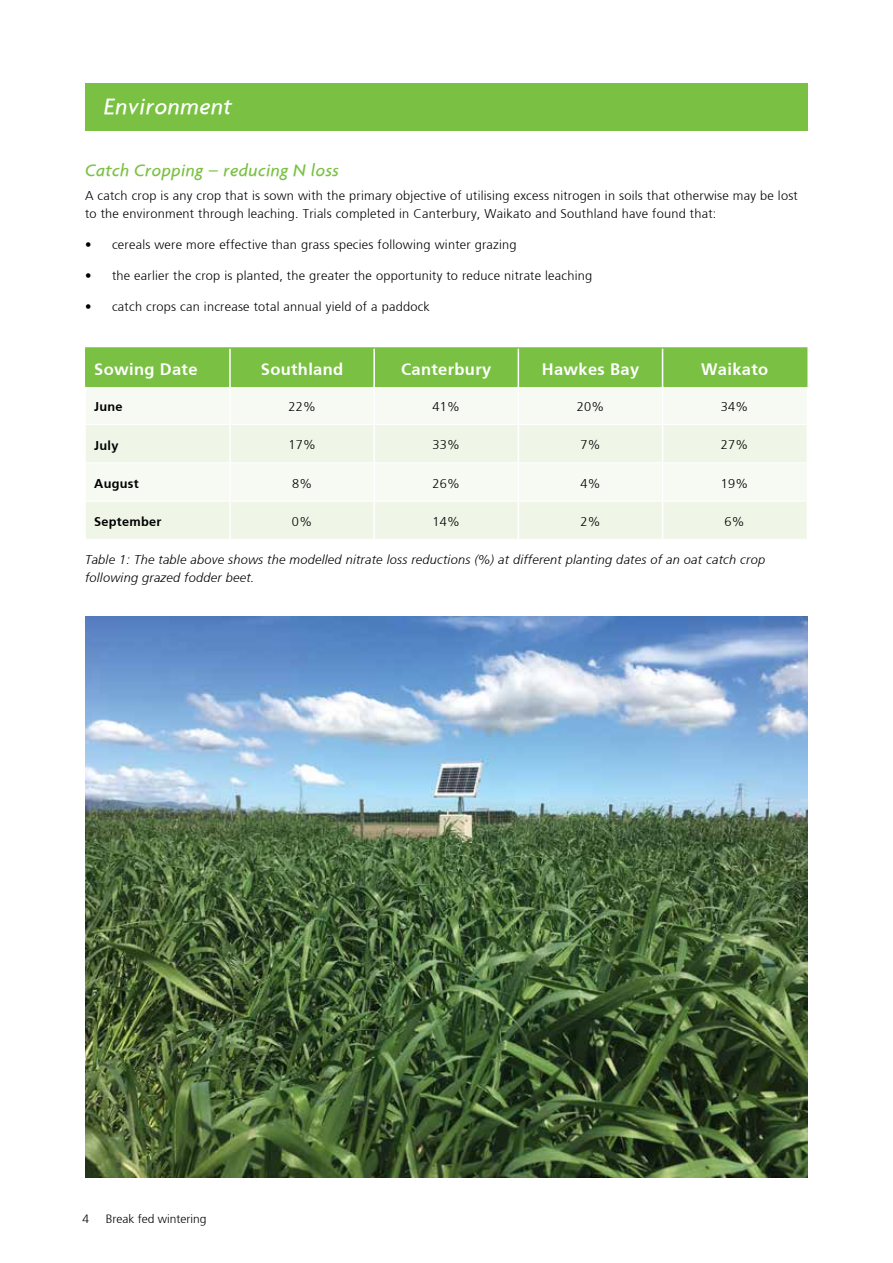
<style>
.page{position:relative;width:893px;height:1263px;background:#fff}
.page>*{position:absolute;margin:0;border:0;box-sizing:border-box;transform-origin:0 0}
.t1{font:italic 500 24px "Agenda";letter-spacing:.02em;color:#fff}
.t2{font:italic 500 18px "Agenda";letter-spacing:.02em;color:#7ac143}
.t3{font:700 16.5px "Frutiger";letter-spacing:.02em;color:#fff}
.t4{font:300 12.75px/18px "Frutiger";letter-spacing:.02em;color:#000}
.t5{font:italic 300 12.75px/18px "Frutiger";letter-spacing:.02em;color:#000}
.t6{font:700 12.75px "Frutiger";letter-spacing:.02em;color:#000}
.t7{font:300 12px "Frutiger";color:#000}
</style>
<div class="page">
<div style="left:85px;top:83px;width:723px;height:47px;background:#7ac143"></div>
<img style="left:85px;top:617px;width:723px;height:561px">
<div style="left:87px;top:349px;width:719px;height:36px;background:#7ac143"></div>
<div style="left:86px;top:387px;width:721px;height:37px;background:#f6faf2"></div>
<svg style="left:86px;top:425px;width:721px;height:114px;fill:#eff6e8"></svg>
<hr style="left:85px;top:347px;width:145px;height:2px;background:#7ac143">
<hr style="left:85px;top:349px;width:2px;height:36px;background:#7ac143">
<hr style="left:230px;top:347px;width:144px;height:2px;background:#7ac143">
<hr style="left:374px;top:347px;width:144px;height:2px;background:#7ac143">
<hr style="left:518px;top:347px;width:145px;height:2px;background:#7ac143">
<hr style="left:663px;top:347px;width:144px;height:2px;background:#7ac143">
<hr style="left:806px;top:349px;width:1px;height:36px;background:#7ac143">
<hr style="left:85px;top:385px;width:144px;height:2px;background:#7ac143">
<hr style="left:231px;top:385px;width:142px;height:2px;background:#7ac143">
<hr style="left:375px;top:385px;width:143px;height:2px;background:#7ac143">
<hr style="left:519px;top:385px;width:143px;height:2px;background:#7ac143">
<hr style="left:663px;top:385px;width:144px;height:2px;background:#7ac143">
<hr style="left:229px;top:386px;width:2px;height:38px;background:#fff">
<hr style="left:373px;top:386px;width:2px;height:38px;background:#fff">
<hr style="left:518px;top:386px;width:1px;height:38px;background:#fff">
<hr style="left:662px;top:386px;width:1px;height:38px;background:#fff">
<hr style="left:229px;top:425px;width:2px;height:37px;background:#fff">
<hr style="left:373px;top:425px;width:2px;height:37px;background:#fff">
<hr style="left:518px;top:425px;width:1px;height:37px;background:#fff">
<hr style="left:662px;top:425px;width:1px;height:37px;background:#fff">
<hr style="left:229px;top:463px;width:2px;height:38px;background:#fff">
<hr style="left:373px;top:463px;width:2px;height:38px;background:#fff">
<hr style="left:518px;top:463px;width:1px;height:38px;background:#fff">
<hr style="left:662px;top:463px;width:1px;height:38px;background:#fff">
<hr style="left:229px;top:501px;width:2px;height:38px;background:#fff">
<hr style="left:373px;top:501px;width:2px;height:38px;background:#fff">
<hr style="left:518px;top:501px;width:1px;height:38px;background:#fff">
<hr style="left:662px;top:501px;width:1px;height:38px;background:#fff">
<hr style="left:229px;top:349px;width:2px;height:37px;background:#fff">
<hr style="left:373px;top:349px;width:2px;height:37px;background:#fff">
<hr style="left:518px;top:349px;width:1px;height:37px;background:#fff">
<hr style="left:662px;top:349px;width:1px;height:37px;background:#fff">
<hr style="left:86px;top:462px;width:144px;height:1px;background:#fff">
<hr style="left:230px;top:462px;width:144px;height:1px;background:#fff">
<hr style="left:374px;top:462px;width:144px;height:1px;background:#fff">
<hr style="left:518px;top:462px;width:145px;height:1px;background:#fff">
<hr style="left:663px;top:462px;width:144px;height:1px;background:#fff">
<hr style="left:86px;top:501px;width:144px;height:1px;background:#fff">
<hr style="left:230px;top:501px;width:144px;height:1px;background:#fff">
<hr style="left:374px;top:501px;width:144px;height:1px;background:#fff">
<hr style="left:518px;top:501px;width:145px;height:1px;background:#fff">
<hr style="left:663px;top:501px;width:144px;height:1px;background:#fff">
<h1 class="t1" style="left:104px;top:92px;width:130px">Environment</h1>
<h2 class="t2" style="left:85px;top:159px;width:255px">Catch Cropping – reducing N loss</h2>
<p class="t4" style="left:85px;top:187px;width:714px">A catch crop is any crop that is sown with the primary objective of utilising excess nitrogen in soils that otherwise may be lost to the environment through leaching. Trials completed in Canterbury, Waikato and Southland have found that:</p>
<p class="t4" style="left:85px;top:236px;width:433px">• cereals were more effective than grass species following winter grazing</p>
<p class="t4" style="left:85px;top:267px;width:509px">• the earlier the crop is planted, the greater the opportunity to reduce nitrate leaching</p>
<p class="t4" style="left:85px;top:297px;width:346px">• catch crops can increase total annual yield of a paddock</p>
<p class="t3" style="left:94px;top:359px;width:105px">Sowing Date</p>
<p class="t3" style="left:261px;top:359px;width:84px">Southland</p>
<p class="t3" style="left:401px;top:359px;width:92px">Canterbury</p>
<p class="t3" style="left:542px;top:359px;width:99px">Hawkes Bay</p>
<p class="t3" style="left:701px;top:359px;width:69px">Waikato</p>
<p class="t6" style="left:94px;top:399px;width:30px">June</p>
<p class="t4" style="left:288px;top:398px;width:29px">22%</p>
<p class="t4" style="left:433px;top:398px;width:29px">41%</p>
<p class="t4" style="left:577px;top:398px;width:29px">20%</p>
<p class="t4" style="left:721px;top:398px;width:29px">34%</p>
<p class="t6" style="left:94px;top:438px;width:26px">July</p>
<p class="t4" style="left:288px;top:436px;width:29px">17%</p>
<p class="t4" style="left:432px;top:436px;width:29px">33%</p>
<p class="t4" style="left:580px;top:436px;width:22px">7%</p>
<p class="t4" style="left:721px;top:436px;width:29px">27%</p>
<p class="t6" style="left:94px;top:476px;width:46px">August</p>
<p class="t4" style="left:292px;top:474px;width:22px">8%</p>
<p class="t4" style="left:432px;top:474px;width:29px">26%</p>
<p class="t4" style="left:580px;top:474px;width:22px">4%</p>
<p class="t4" style="left:721px;top:474px;width:29px">19%</p>
<p class="t6" style="left:94px;top:514px;width:69px">September</p>
<p class="t4" style="left:292px;top:513px;width:22px">0%</p>
<p class="t4" style="left:432px;top:513px;width:29px">14%</p>
<p class="t4" style="left:580px;top:513px;width:22px">2%</p>
<p class="t4" style="left:725px;top:513px;width:22px">6%</p>
<p class="t5" style="left:85px;top:551px;width:681px">Table 1: The table above shows the modelled nitrate loss reductions (%) at different planting dates of an oat catch crop following grazed fodder beet.</p>
<p class="t7" style="left:82px;top:1212px;width:8px">4</p>
<p class="t7" style="left:106px;top:1212px;width:102px">Break fed wintering</p>
</div>
